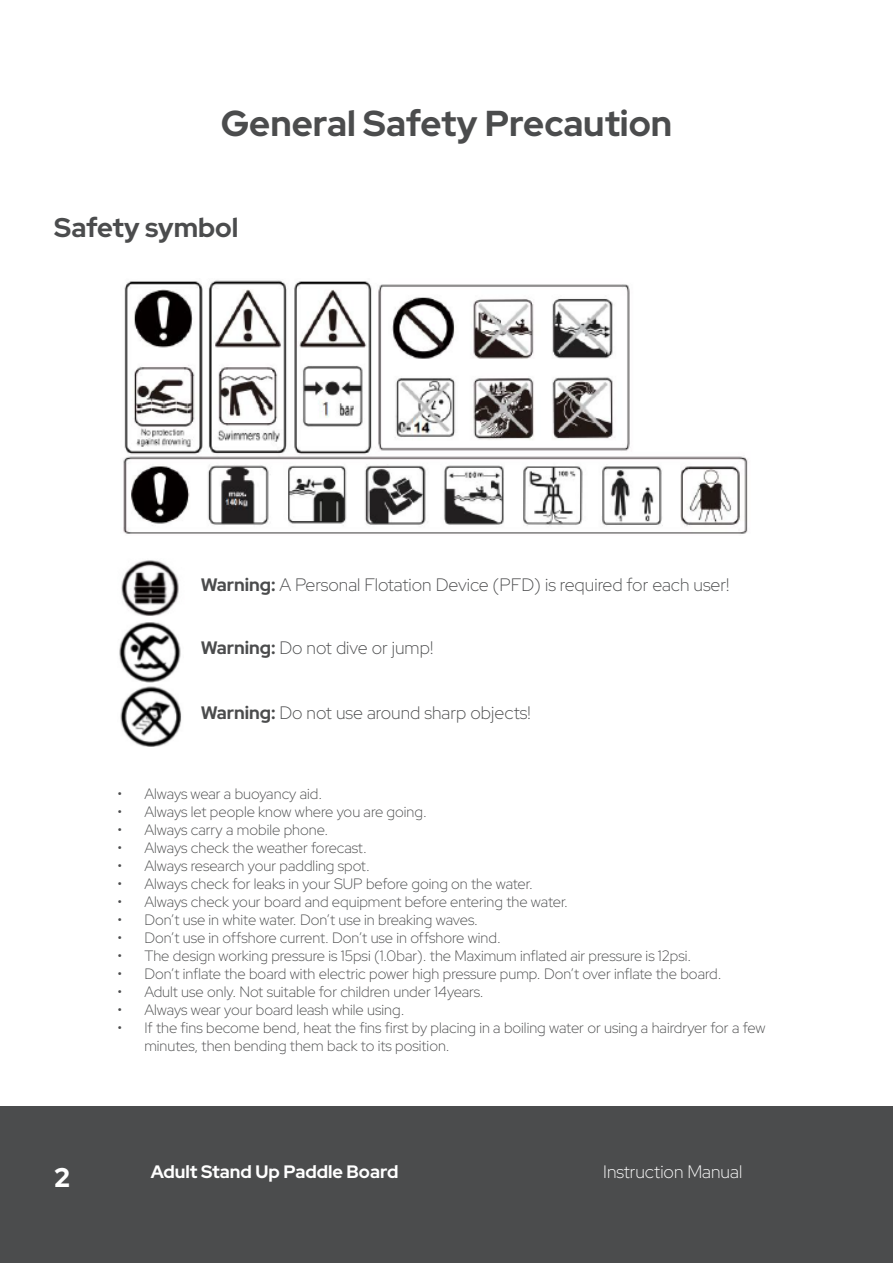
<style>
.page{position:relative;width:893px;height:1263px;background:#fff}
.page>*{position:absolute;margin:0;border:0;box-sizing:border-box;transform-origin:0 0}
.t1{font:700 36px "Red Hat Display";color:#4b4c4d}
.t2{font:700 27px "Red Hat Display";color:#4b4c4d}
.t3{font:900 27px "Red Hat Display";color:#fff}
.t4{font:300 18px "Red Hat Display";color:#4b4c4d}
.t5{font:700 18px "Red Hat Display";color:#fff}
.t6{font:300 18px "Red Hat Display";color:#fff}
.t7{font:300 15px/18px "Red Hat Display";color:#4b4c4d}
.s1{font-weight:700}
</style>
<div class="page">
<div style="left:0;top:1106px;width:893px;height:157px;background:#4b4c4d"></div>
<img style="left:123px;top:280px;width:625px;height:254px">
<img style="left:121px;top:560px;width:58px;height:56px">
<img style="left:119px;top:622px;width:62px;height:60px">
<img style="left:120px;top:686px;width:62px;height:60px">
<p class="t1" style="left:221px;top:100px;width:453px">General Safety Precaution</p>
<p class="t2" style="left:54px;top:210px;width:186px">Safety symbol</p>
<p class="t4" style="left:201px;top:573px;width:530px"><span class="s1">Warning:</span> A Personal Flotation Device (PFD) is required for each user!</p>
<p class="t4" style="left:201px;top:635px;width:234px"><span class="s1">Warning:</span> Do not dive or jump!</p>
<p class="t4" style="left:201px;top:700px;width:332px"><span class="s1">Warning:</span> Do not use around sharp objects!</p>
<p class="t7" style="left:117px;top:785px;width:206px">• Always wear a buoyancy aid.</p>
<p class="t7" style="left:117px;top:803px;width:311px">• Always let people know where you are going.</p>
<p class="t7" style="left:117px;top:821px;width:212px">• Always carry a mobile phone.</p>
<p class="t7" style="left:117px;top:839px;width:251px">• Always check the weather forecast.</p>
<p class="t7" style="left:117px;top:857px;width:254px">• Always research your paddling spot.</p>
<p class="t7" style="left:117px;top:875px;width:417px">• Always check for leaks in your SUP before going on the water.</p>
<p class="t7" style="left:117px;top:893px;width:452px">• Always check your board and equipment before entering the water.</p>
<p class="t7" style="left:117px;top:911px;width:362px">• Don’t use in white water. Don’t use in breaking waves.</p>
<p class="t7" style="left:117px;top:929px;width:385px">• Don’t use in offshore current. Don’t use in offshore wind.</p>
<p class="t7" style="left:117px;top:947px;width:575px">• The design working pressure is 15psi (1.0bar). the Maximum inflated air pressure is 12psi.</p>
<p class="t7" style="left:117px;top:965px;width:605px">• Don’t inflate the board with electric power high pressure pump. Don’t over inflate the board.</p>
<p class="t7" style="left:117px;top:983px;width:368px">• Adult use only. Not suitable for children under 14years.</p>
<p class="t7" style="left:117px;top:1001px;width:289px">• Always wear your board leash while using.</p>
<p class="t7" style="left:144px;top:1019px;width:623px;text-indent:-27px">• If the fins become bend, heat the fins first by placing in a boiling water or using a hairdryer for a few minutes, then bending them back to its position.</p>
<p class="t3" style="left:54px;top:1160px;width:17px">2</p>
<p class="t5" style="left:151px;top:1159px;width:249px">Adult Stand Up Paddle Board</p>
<p class="t6" style="left:603px;top:1159px;width:140px">Instruction Manual</p>
</div>
